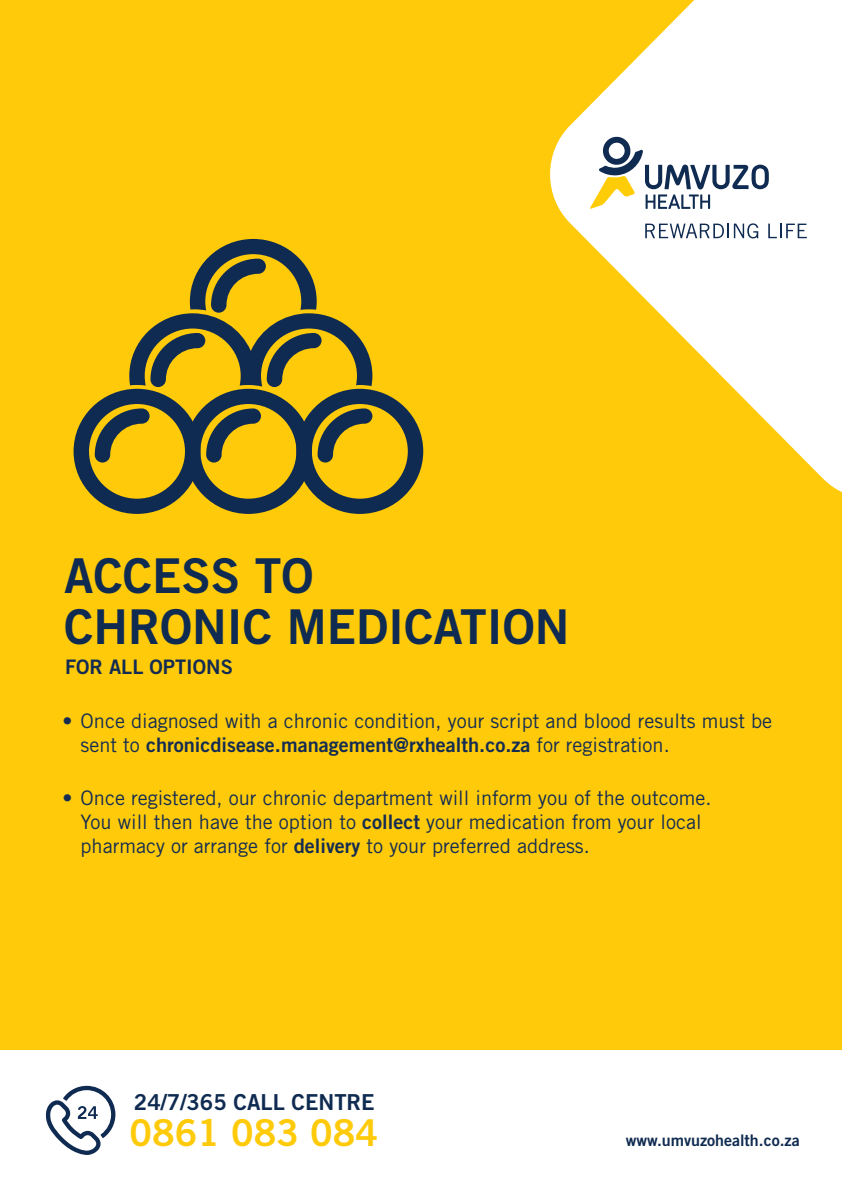
<style>
.page{position:relative;width:842px;height:1191px;background:#fff}
.page>*{position:absolute;margin:0;border:0;box-sizing:border-box;transform-origin:0 0}
.t1{font:48px/51px "Trade Gothic LT Std Bd 2";color:#102b51}
.t2{font:37px "Trade Gothic LT Std Bd 2";color:#feca0a}
.t3{font:22px "Trade Gothic LT Std Bd 2";color:#102b51}
.t4{font:20px/24px "Trade Gothic LT Std";color:#142c52}
.t5{font:20px "Trade Gothic LT Std Bd 2";color:#142c52}
.t6{font:16px "Trade Gothic LT Std Bd 2";color:#102b51}
.s1{font-family:"Trade Gothic LT Std Bd 2"}
</style>
<div class="page">
<div style="left:0;top:0;width:842px;height:1050px;background:#feca0a"></div>
<svg style="left:550px;top:0;width:292px;height:492px;fill:#fff"></svg>
<svg style="left:645px;top:223px;width:113px;height:15px;background:#b6beca"></svg>
<svg style="left:768px;top:224px;width:39px;height:14px"></svg>
<svg style="left:45px;top:1085px;width:70px;height:70px"></svg>
<svg style="left:590px;top:136px;width:179px;height:73px;background:#d0d3d1"></svg>
<svg style="left:74px;top:239px;width:349px;height:275px"></svg>
<p class="t1" style="left:64px;top:549px;width:507px">ACCESS TO<br>CHRONIC MEDICATION</p>
<p class="t5" style="left:65px;top:654px;width:169px">FOR ALL OPTIONS</p>
<p class="t4" style="left:81px;top:708px;width:693px;text-indent:-18px">• Once diagnosed with a chronic condition, your script and blood results must be sent to <span class="s1">chronicdisease.management@rxhealth.co.za</span> for registration.</p>
<p class="t4" style="left:81px;top:786px;width:633px;text-indent:-18px">• Once registered, our chronic department will inform you of the outcome.<br>You will then have the option to <span class="s1">collect</span> your medication from your local pharmacy or arrange for <span class="s1">delivery</span> to your preferred address.</p>
<p class="t3" style="left:134px;top:1088px;width:242px">24/7/365 CALL CENTRE</p>
<p class="t2" style="left:129px;top:1109px;width:250px">0861 083 084</p>
<p class="t6" style="left:626px;top:1130px;width:175px">www.umvuzohealth.co.za</p>
</div>
